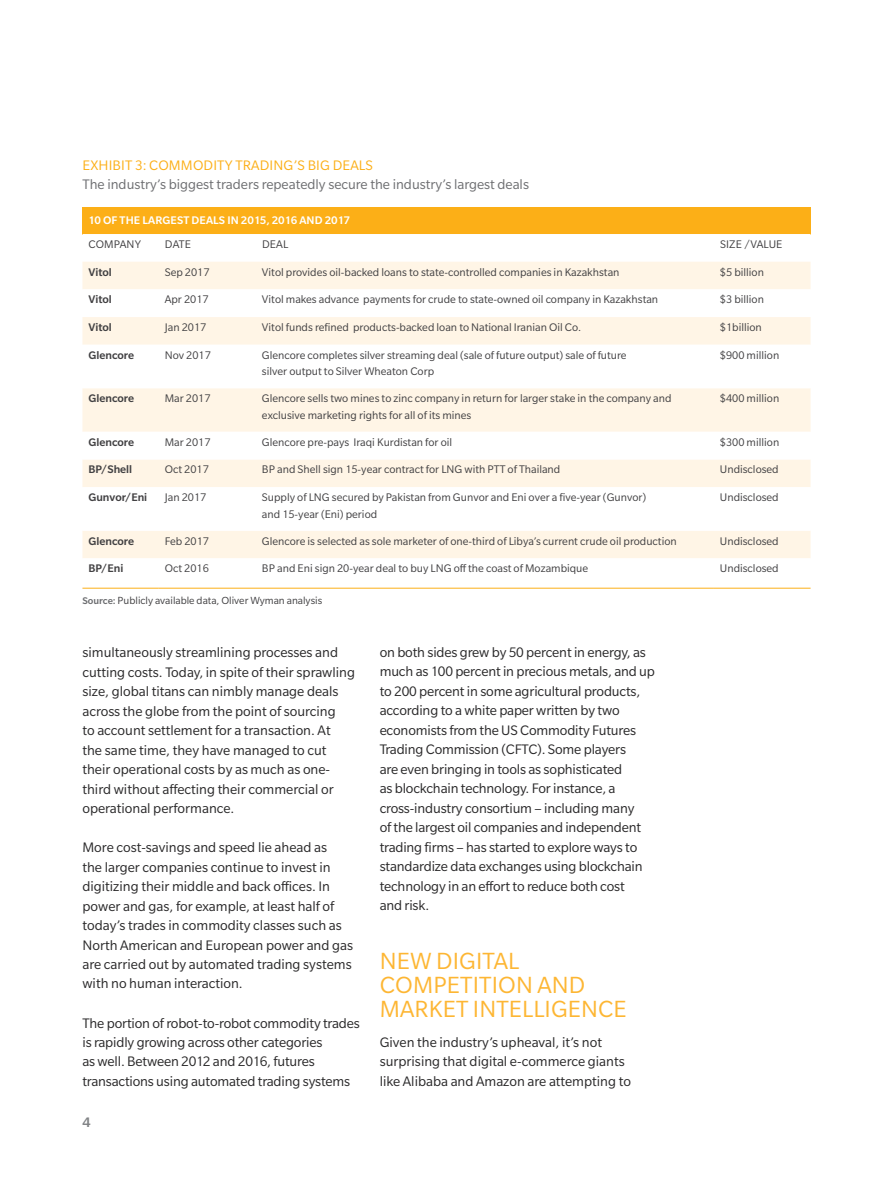
<style>
.page{position:relative;width:893px;height:1188px;background:#fff}
.page>*{position:absolute;margin:0;border:0;box-sizing:border-box;transform-origin:0 0}
.t1{font:25.5px/24px "Slate Pro";letter-spacing:.005em;color:#fdb633}
.t2{font:15px/19.5px "Slate Pro";letter-spacing:-.01em;color:#292829}
.t3{font:15px "Slate Pro";color:#6d6e71}
.t4{font:15px "Slate Pro";letter-spacing:.01em;color:#fcaf17}
.t5{font:500 15px "Slate Pro";color:#808285}
.t6{font:12px/16.5px "Slate Pro";color:#414042}
.t7{font:500 12px "Slate Pro";color:#414042}
.t8{font:500 12px "Slate Pro";letter-spacing:.01em;color:#fff}
.t9{font:11.25px "Slate Pro";color:#414042}
.s1{font-weight:500;font-size:10.5px;color:#6d6e71}
</style>
<div class="page">
<div style="left:82px;top:207px;width:729px;height:27px;background:#fcaf17"></div>
<div style="left:82px;top:262px;width:729px;height:27px;background:#fff5e6"></div>
<svg style="left:82px;top:317px;width:729px;height:271px"></svg>
<hr style="left:82px;top:588px;width:77px;height:1px;background:#fcaf17">
<hr style="left:159px;top:588px;width:97px;height:1px;background:#fcaf17">
<hr style="left:256px;top:588px;width:458px;height:1px;background:#fcaf17">
<hr style="left:714px;top:588px;width:97px;height:1px;background:#fcaf17">
<p class="t4" style="left:83px;top:157px;width:24px">Exhibit</p>
<p class="t4" style="left:135px;top:157px;width:239px">3: COMMODITY TRADING’S BIG DEALS</p>
<p class="t3" style="left:82px;top:176px;width:448px">The industry’s biggest traders repeatedly secure the industry’s largest deals</p>
<p class="t8" style="left:88px;top:214px;width:263px">10 OF THE LARGEST DEALS IN 2015, 2016 AND 2017</p>
<p class="t6" style="left:89px;top:236px;width:54px">COMPANY</p>
<p class="t6" style="left:165px;top:236px;width:28px">DATE</p>
<p class="t6" style="left:262px;top:236px;width:28px">DEAL</p>
<p class="t6" style="left:720px;top:236px;width:64px">SIZE /VALUE</p>
<p class="t7" style="left:88px;top:265px;width:25px">Vitol</p>
<p class="t6" style="left:165px;top:263px;width:46px">Sep 2017</p>
<p class="t6" style="left:262px;top:263px;width:359px">Vitol provides oil-backed loans to state-controlled companies in Kazakhstan</p>
<p class="t6" style="left:720px;top:263px;width:46px">$5 billion</p>
<p class="t7" style="left:88px;top:293px;width:25px">Vitol</p>
<p class="t6" style="left:165px;top:291px;width:45px">Apr 2017</p>
<p class="t6" style="left:262px;top:291px;width:398px">Vitol makes advance payments for crude to state-owned oil company in Kazakhstan</p>
<p class="t6" style="left:720px;top:291px;width:46px">$3 billion</p>
<p class="t7" style="left:88px;top:321px;width:25px">Vitol</p>
<p class="t6" style="left:165px;top:319px;width:43px">Jan 2017</p>
<p class="t6" style="left:262px;top:319px;width:321px">Vitol funds refined products-backed loan to National Iranian Oil Co.</p>
<p class="t6" style="left:720px;top:319px;width:43px">$1billion</p>
<p class="t7" style="left:88px;top:348px;width:47px">Glencore</p>
<p class="t6" style="left:165px;top:347px;width:48px">Nov 2017</p>
<p class="t6" style="left:262px;top:347px;width:366px">Glencore completes silver streaming deal (sale of future output) sale of future silver output to Silver Wheaton Corp</p>
<p class="t6" style="left:720px;top:347px;width:61px">$900 million</p>
<p class="t7" style="left:88px;top:392px;width:47px">Glencore</p>
<p class="t6" style="left:165px;top:390px;width:47px">Mar 2017</p>
<p class="t6" style="left:262px;top:390px;width:411px">Glencore sells two mines to zinc company in return for larger stake in the company and exclusive marketing rights for all of its mines</p>
<p class="t6" style="left:720px;top:390px;width:61px">$400 million</p>
<p class="t7" style="left:88px;top:435px;width:47px">Glencore</p>
<p class="t6" style="left:165px;top:434px;width:47px">Mar 2017</p>
<p class="t6" style="left:262px;top:434px;width:192px">Glencore pre-pays Iraqi Kurdistan for oil</p>
<p class="t6" style="left:720px;top:434px;width:61px">$300 million</p>
<p class="t7" style="left:88px;top:463px;width:45px">BP/Shell</p>
<p class="t6" style="left:165px;top:461px;width:46px">Oct 2017</p>
<p class="t6" style="left:262px;top:461px;width:300px">BP and Shell sign 15-year contract for LNG with PTT of Thailand</p>
<p class="t6" style="left:720px;top:461px;width:60px">Undisclosed</p>
<p class="t7" style="left:88px;top:491px;width:60px">Gunvor/Eni</p>
<p class="t6" style="left:165px;top:489px;width:43px">Jan 2017</p>
<p class="t6" style="left:262px;top:489px;width:386px">Supply of LNG secured by Pakistan from Gunvor and Eni over a five-year (Gunvor) and 15-year (Eni) period</p>
<p class="t6" style="left:720px;top:489px;width:60px">Undisclosed</p>
<p class="t7" style="left:88px;top:534px;width:47px">Glencore</p>
<p class="t6" style="left:165px;top:532px;width:46px">Feb 2017</p>
<p class="t6" style="left:262px;top:532px;width:416px">Glencore is selected as sole marketer of one-third of Libya’s current crude oil production</p>
<p class="t6" style="left:720px;top:532px;width:60px">Undisclosed</p>
<p class="t7" style="left:88px;top:562px;width:36px">BP/Eni</p>
<p class="t6" style="left:165px;top:560px;width:46px">Oct 2016</p>
<p class="t6" style="left:262px;top:560px;width:328px">BP and Eni sign 20-year deal to buy LNG off the coast of Mozambique</p>
<p class="t6" style="left:720px;top:560px;width:60px">Undisclosed</p>
<p class="t9" style="left:82px;top:595px;width:241px"><span class="s1">Source:</span> Publicly available data, Oliver Wyman analysis</p>
<p class="t2" style="left:82px;top:642px;width:274px">simultaneously streamlining processes and cutting costs. Today, in spite of their sprawling size, global titans can nimbly manage deals across the globe from the point of sourcing<br>to account settlement for a transaction. At<br>the same time, they have managed to cut their operational costs by as much as one&shy;third without affecting their commercial or operational performance.</p>
<p class="t2" style="left:82px;top:837px;width:272px">More cost-savings and speed lie ahead as<br>the larger companies continue to invest in digitizing their middle and back offices. In power and gas, for example, at least half of today’s trades in commodity classes such as North American and European power and gas are carried out by automated trading systems with no human interaction.</p>
<p class="t2" style="left:82px;top:1013px;width:279px">The portion of robot-to-robot commodity trades is rapidly growing across other categories<br>as well. Between 2012 and 2016, futures transactions using automated trading systems</p>
<p class="t5" style="left:82px;top:1114px;width:10px">4</p>
<p class="t2" style="left:380px;top:642px;width:277px">on both sides grew by 50 percent in energy, as much as 100 percent in precious metals, and up to 200 percent in some agricultural products, according to a white paper written by two economists from the US Commodity Futures Trading Commission (CFTC). Some players<br>are even bringing in tools as sophisticated<br>as blockchain technology. For instance, a cross-industry consortium – including many<br>of the largest oil companies and independent trading firms – has started to explore ways to standardize data exchanges using blockchain technology in an effort to reduce both cost<br>and risk.</p>
<h1 class="t1" style="left:380px;top:949px;width:248px">NEW DIGITAL<br>COMPETITION AND<br>MARKET INTELLIGENCE</h1>
<p class="t2" style="left:380px;top:1032px;width:253px">Given the industry’s upheaval, it’s not surprising that digital e-commerce giants like Alibaba and Amazon are attempting to</p>
</div>
